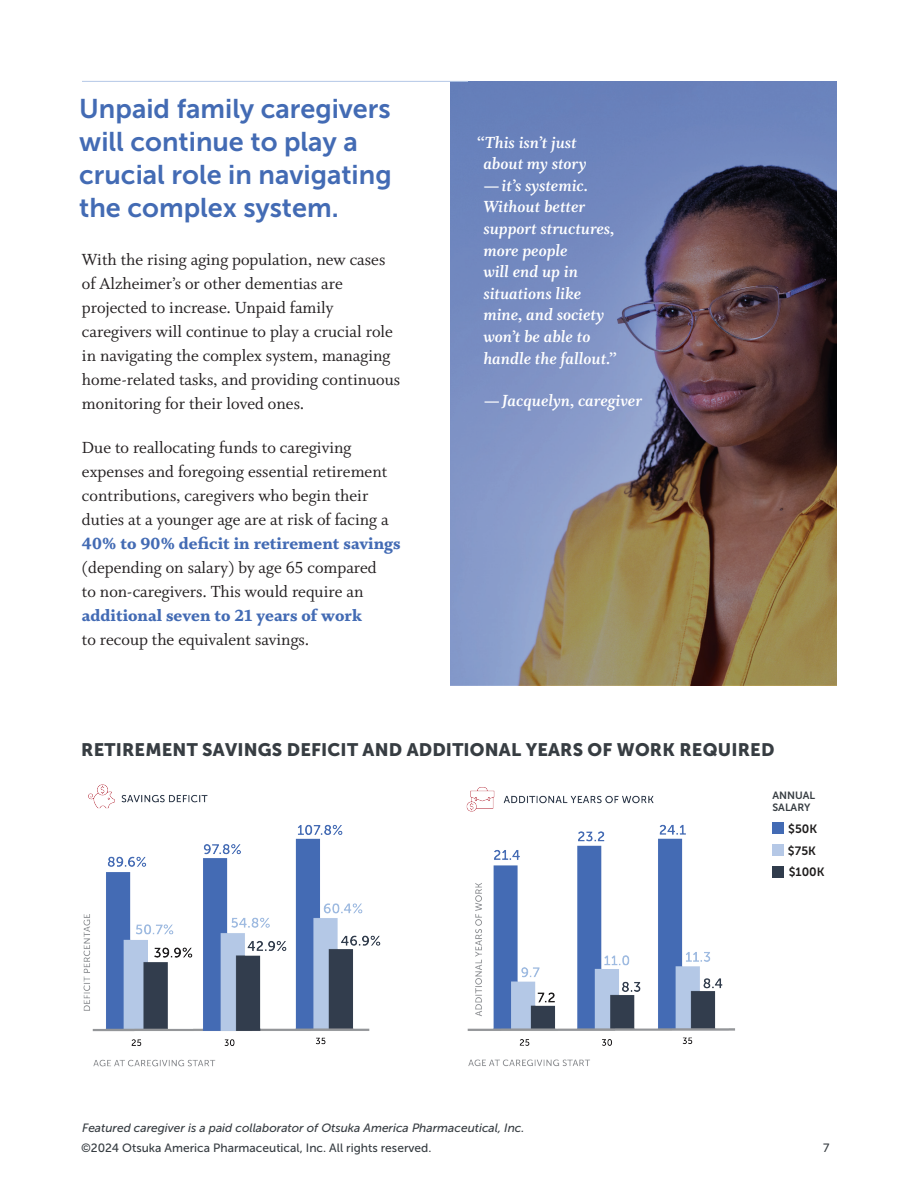
<style>
.page{position:relative;width:918px;height:1188px;background:#fff}
.page>*{position:absolute;margin:0;border:0;box-sizing:border-box;transform-origin:0 0}
.t1{font:27px/33px "Museo Sans 700";color:#436bb4}
.t2{font:18px/24px "Whitman";color:#231f20}
.t3{font:italic 700 18px/21.6px "Whitman";color:#fff;text-align:center}
.t4{font:900 18px "Whitman";color:#436bb4}
.t5{font:18px "Museo Sans 900";letter-spacing:.01em;color:#373d42}
.t6{font:italic 12px "Museo Sans 500";color:#373d42}
.t7{font:12px "Museo Sans 500";color:#373d42}
.t8{font:12px/21.8px "Museo Sans 700";color:#1f1d1d}
.t9{font:10.5px/12px "Museo Sans 700";color:#373d42}
</style>
<div class="page">
<svg style="left:450px;top:81px;width:387px;height:605px;background:#737283"></svg>
<hr style="left:82px;top:81px;width:386px;height:1px;background:#b4c8e6">
<img style="left:83px;top:784px;width:298px;height:283px">
<img style="left:466px;top:787px;width:269px;height:280px">
<div style="left:772px;top:823px;width:12px;height:11px;background:#436bb4"></div>
<div style="left:772px;top:845px;width:12px;height:11px;background:#b5c8e6"></div>
<div style="left:772px;top:866px;width:12px;height:11px;background:#303c4c"></div>
<h1 class="t1" style="left:79px;top:92px;width:314px">Unpaid family caregivers will continue to play a crucial role in navigating the complex system.</h1>
<p class="t2" style="left:82px;top:248px;width:320px">With the rising aging population, new cases of Alzheimer’s or other dementias are projected to increase. Unpaid family caregivers will continue to play a crucial role in navigating the complex system, managing home-related tasks, and providing continuous monitoring for their loved ones.</p>
<p class="t2" style="left:82px;top:436px;width:308px">Due to reallocating funds to caregiving expenses and foregoing essential retirement contributions, caregivers who begin their duties at a younger age are at risk of facing a</p>
<p class="t4" style="left:82px;top:533px;width:320px">40% to 90% deficit in retirement savings</p>
<p class="t2" style="left:82px;top:556px;width:296px">(depending on salary) by age 65 compared to non-caregivers. This would require an</p>
<p class="t4" style="left:82px;top:605px;width:281px">additional seven to 21 years of work</p>
<p class="t2" style="left:82px;top:628px;width:229px">to recoup the equivalent savings.</p>
<p class="t3" style="left:477px;top:132px;width:111px">“This isn’t just about my story</p>
<p class="t3" style="left:483px;top:175px;width:134px;text-align:left">— it’s systemic.<br>Without better support structures, more people<br>will end up in situations like mine, and society won’t be able to handle the fallout.”</p>
<p class="t3" style="left:484px;top:390px;width:160px">— Jacquelyn, caregiver</p>
<p class="t5" style="left:81px;top:739px;width:695px">RETIREMENT SAVINGS DEFICIT AND ADDITIONAL YEARS OF WORK REQUIRED</p>
<p class="t6" style="left:82px;top:1122px;width:444px">Featured caregiver is a paid collaborator of Otsuka America Pharmaceutical, Inc.</p>
<p class="t9" style="left:772px;top:789px;width:44px">ANNUAL<br>SALARY</p>
<p class="t8" style="left:788px;top:818px;width:38px">$50K $75K $100K</p>
<p class="t7" style="left:81px;top:1141px;width:352px">©2024 Otsuka America Pharmaceutical, Inc. All rights reserved.</p>
<p class="t7" style="left:823px;top:1141px;width:8px">7</p>
</div>
